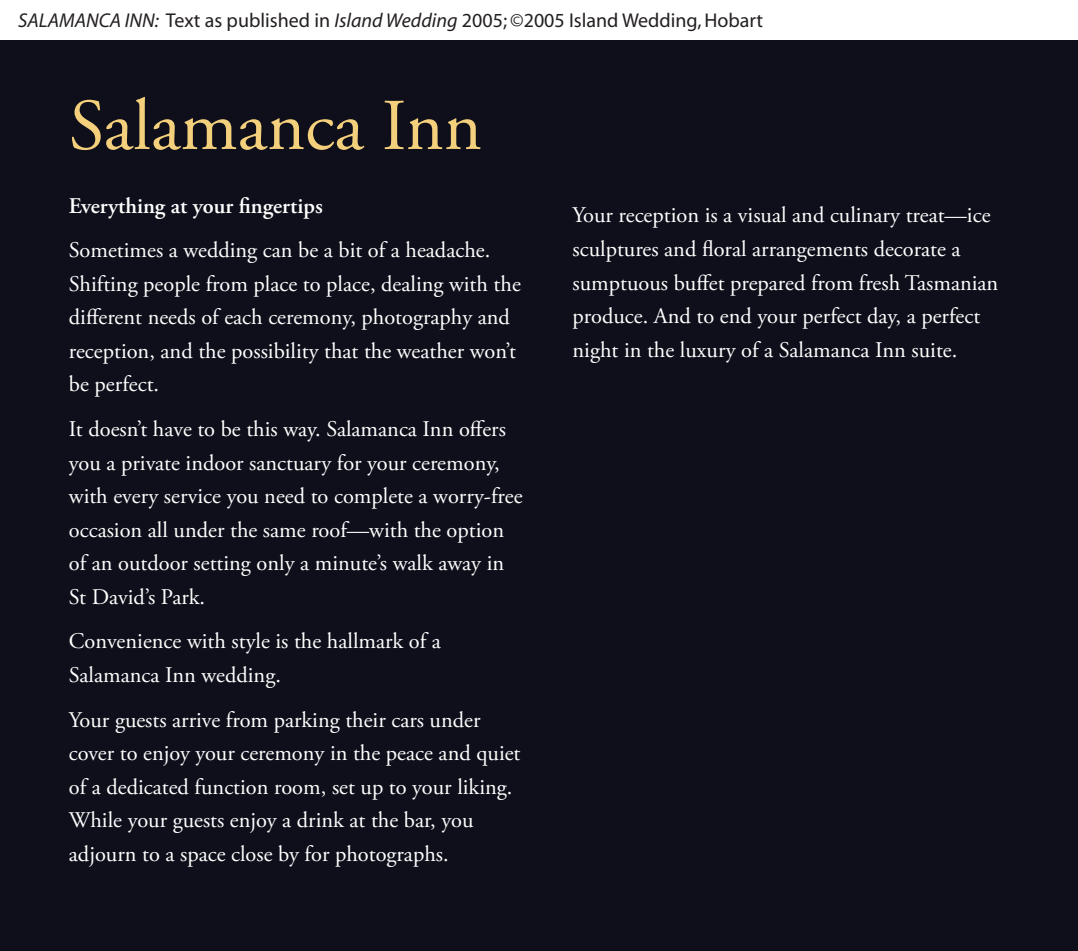
<style>
.page{position:relative;width:1078px;height:951px;background:#fff}
.page>*{position:absolute;margin:0;border:0;box-sizing:border-box;transform-origin:0 0}
.t1{font:72.6px "Adobe Garamond Pro";color:#f4cf7c}
.t2{font:22.4px/33.6px "Adobe Garamond Pro";color:#fff}
.t3{font:600 22.4px "Adobe Garamond Pro";color:#fff}
.t4{font:20px "Myriad";color:#231f20}
.s1{font-style:italic}
</style>
<div class="page">
<div style="left:0;top:41px;width:1077px;height:909px;background:#0e0f1a"></div>
<p class="t4" style="left:18px;top:11px;width:746px"><span class="s1">SALAMANCA INN:</span> Text as published in <span class="s1">Island Wedding</span> 2005; ©2005 Island Wedding, Hobart</p>
<h1 class="t1" style="left:69px;top:82px;width:414px">Salamanca Inn</h1>
<p class="t3" style="left:69px;top:192px;width:255px">Everything at your fingertips</p>
<p class="t2" style="left:69px;top:234px;width:453px">Sometimes a wedding can be a bit of a headache.<br>Shifting people from place to place, dealing with the different needs of each ceremony, photography and reception, and the possibility that the weather won’t be perfect.</p>
<p class="t2" style="left:69px;top:413px;width:455px">It doesn’t have to be this way. Salamanca Inn offers you a private indoor sanctuary for your ceremony, with every service you need to complete a worry-free occasion all under the same roof—with the option of an outdoor setting only a minute’s walk away in St David’s Park.</p>
<p class="t2" style="left:69px;top:625px;width:373px">Convenience with style is the hallmark of a<br>Salamanca Inn wedding.</p>
<p class="t2" style="left:69px;top:703px;width:453px">Your guests arrive from parking their cars under cover to enjoy your ceremony in the peace and quiet of a dedicated function room, set up to your liking.<br>While your guests enjoy a drink at the bar, you adjourn to a space close by for photographs.</p>
<p class="t2" style="left:572px;top:199px;width:427px">Your reception is a visual and culinary treat—ice sculptures and floral arrangements decorate a sumptuous buffet prepared from fresh Tasmanian produce. And to end your perfect day, a perfect night in the luxury of a Salamanca Inn suite.</p>
</div>
